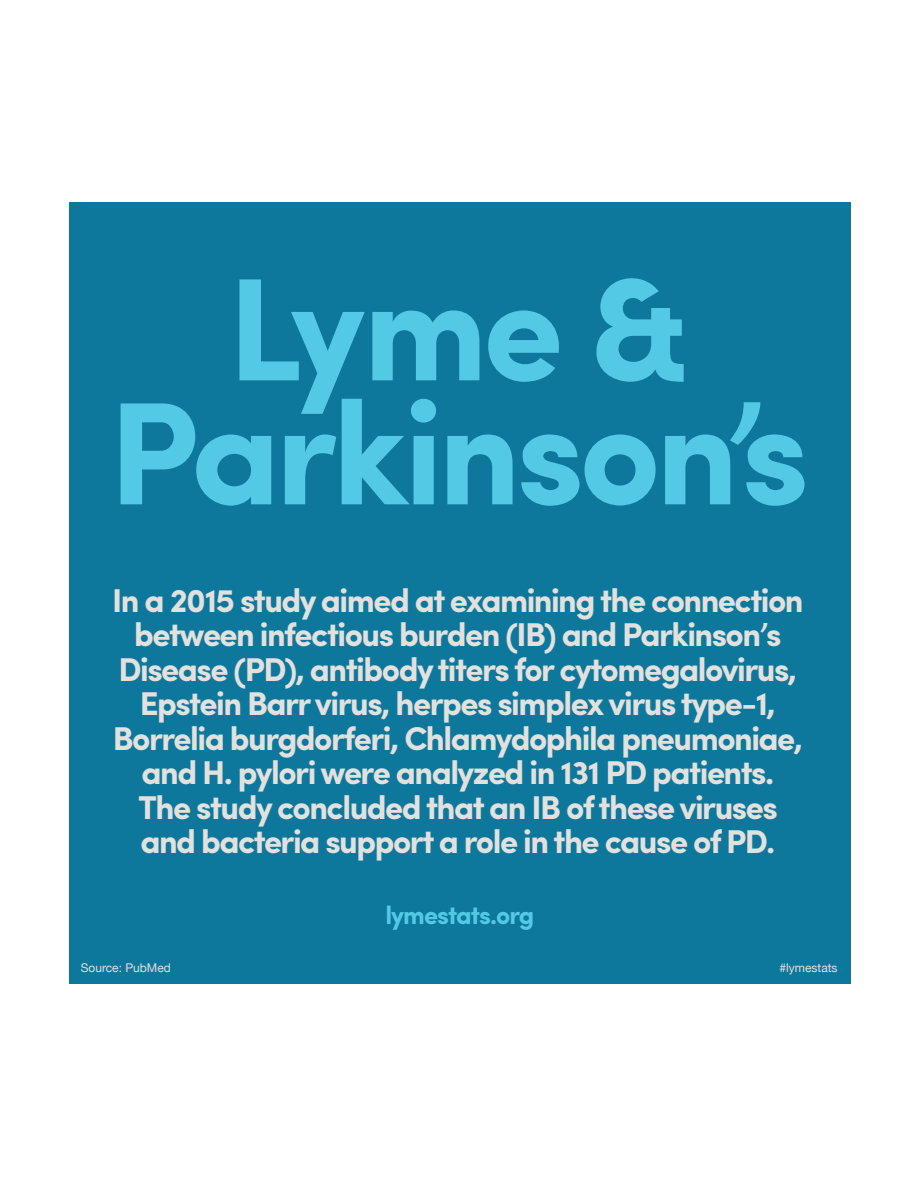
<style>
.page{position:relative;width:918px;height:1188px;background:#fff}
.page>*{position:absolute;margin:0;border:0;box-sizing:border-box;transform-origin:0 0}
.t1{font:700 146.4px/124.1px "Sofia Pro";letter-spacing:-.035em;color:#53c9e5;text-align:center}
.t2{font:700 33px/34.5px "Sofia Pro";letter-spacing:-.045em;color:#e2e1de;text-align:center}
.t3{font:700 25.5px "Sofia Pro";letter-spacing:-.04em;color:#53c9e5}
.t4{font:12px "Helvetica Neue";color:#e2e1de}
</style>
<div class="page">
<div style="left:69px;top:202px;width:781px;height:782px;background:#0e789c"></div>
<h1 class="t1" style="left:109px;top:258px;width:702px">Lyme &amp;<br>Parkinson’s</h1>
<p class="t2" style="left:112px;top:581px;width:693px">In a 2015 study aimed at examining the connection between infectious burden (IB) and Parkinson’s Disease (PD), antibody titers for cytomegalovirus, Epstein Barr virus, herpes simplex virus type-1, Borrelia burgdorferi, Chlamydophila pneumoniae, and H. pylori were analyzed in 131 PD patients.<br>The study concluded that an IB of these viruses and bacteria support a role in the cause of PD.</p>
<p class="t3" style="left:385px;top:896px;width:150px">lymestats.org</p>
<p class="t4" style="left:81px;top:959px;width:92px">Source: PubMed</p>
<p class="t4" style="left:780px;top:959px;width:60px">#lymestats</p>
</div>
